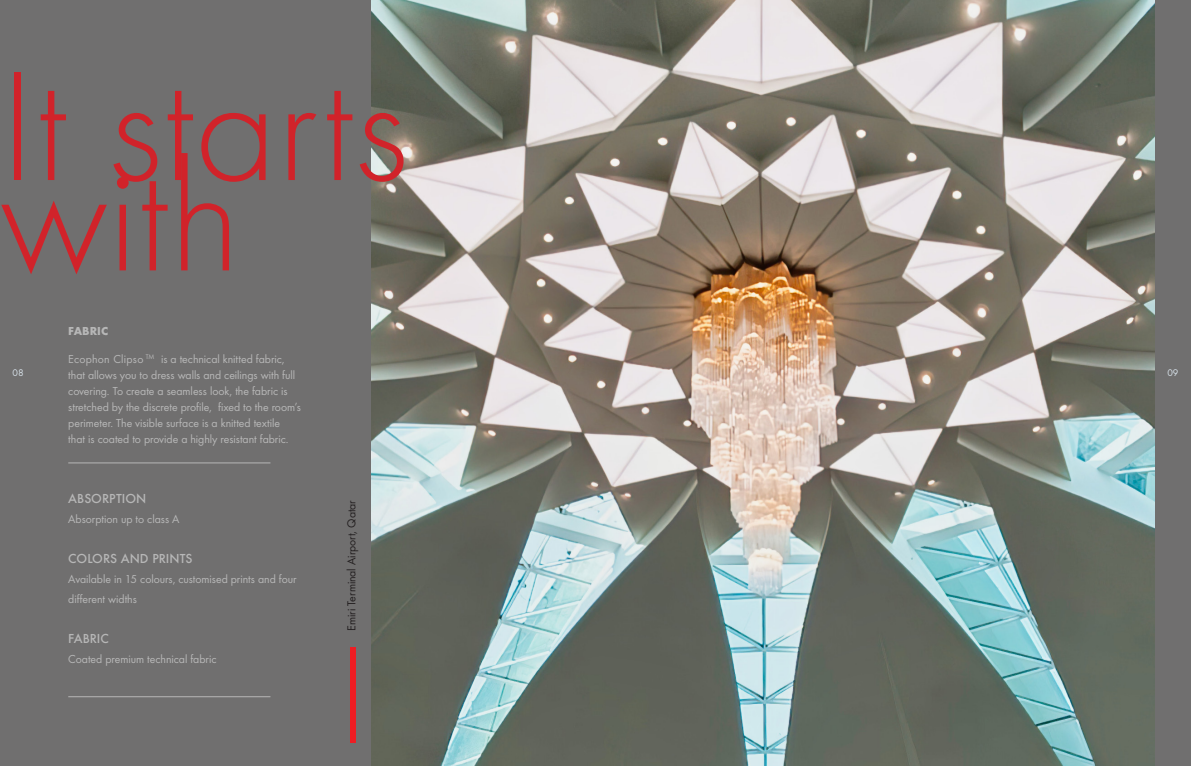
<style>
.page{position:relative;width:1191px;height:766px;background:#fff}
.page>*{position:absolute;margin:0;border:0;box-sizing:border-box;transform-origin:0 0}
.t1{font:300 160.8px "Futura";color:#d1232a}
.Body_copy_Futura{font:12px/16px "Futura Boo";letter-spacing:-.005em;color:#b7b7b7}
.Body_copy_Noto{font:12px "Futura Boo";letter-spacing:-.005em;color:#231f20}
.Body_copy_Futura-2{font:700 12px "Futura";letter-spacing:.005em;color:#b7b7b7}
.t2{font:10px "Futura Boo";color:#d8e2ea}
.s1{font-family:"Futura";font-weight:500}
</style>
<div class="page">
<div style="left:1155px;top:0;width:36px;height:765px;background:#706f6f"></div>
<div style="left:0;top:0;width:371px;height:765px;background:#706f6f"></div>
<img style="left:371px;top:0;width:784px;height:765px">
<hr style="left:68px;top:696px;width:202px;height:1px;background:#b7b7b7">
<div style="left:350px;top:647px;width:6px;height:95px;background:#ee1d23"></div>
<hr style="left:68px;top:462px;width:202px;height:1px;background:#b7b7b7">
<p class="t1" style="left:0;top:36px;width:410px">It starts</p>
<p class="t1" style="left:0;top:126px;width:242px">with</p>
<p class="Body_copy_Futura-2" style="left:68px;top:324px;width:41px">FABRIC</p>
<p class="Body_copy_Futura" style="left:68px;top:351px;width:234px">Ecophon Clipso <sup>TM</sup> is a technical knitted fabric, that allows you to dress walls and ceilings with full covering. To create a seamless look, the fabric is stretched by the discrete profile, fixed to the room’s perimeter. The visible surface is a knitted textile<br>that is coated to provide a highly resistant fabric.</p>
<p class="t2" style="left:12px;top:366px;width:13px">08</p>
<p class="t2" style="left:1167px;top:366px;width:13px">09</p>
<p class="Body_copy_Futura" style="left:68px;top:489px;width:113px;line-height:20px"><span class="s1">ABSORPTION<br></span>Absorption up to class A</p>
<p class="Body_copy_Futura" style="left:68px;top:549px;width:230px;line-height:20px"><span class="s1">COLORS AND PRINTS<br></span>Available in 15 colours, customised prints and four different widths</p>
<p class="Body_copy_Futura" style="left:68px;top:629px;width:150px;line-height:20px"><span class="s1">FABRIC<br></span>Coated premium technical fabric</p>
<p class="Body_copy_Noto" style="left:344px;top:630px;width:132px;rotate:-90deg">Emiri Terminal Airport, Qatar</p>
</div>
